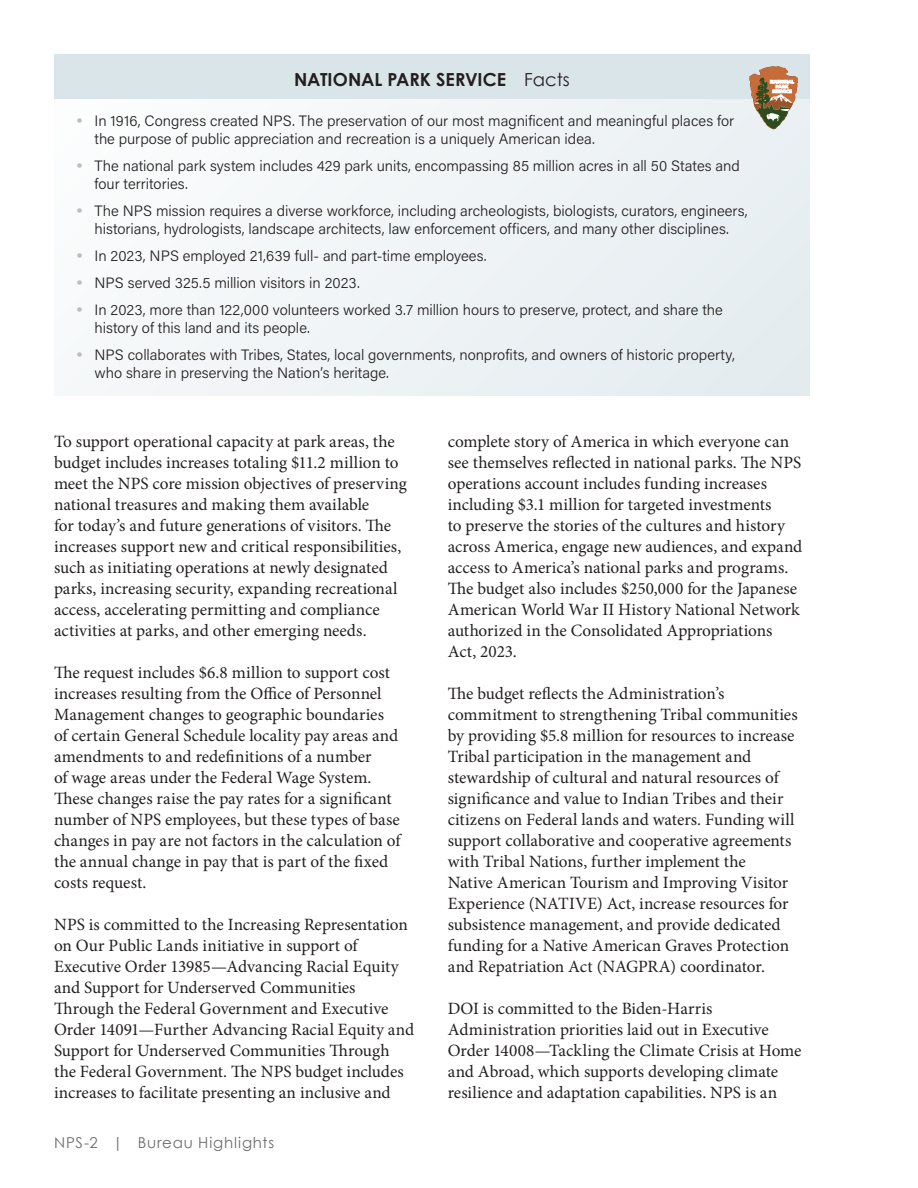
<style>
.page{position:relative;width:918px;height:1188px;background:#fff}
.page>*{position:absolute;margin:0;border:0;box-sizing:border-box;transform-origin:0 0}
.t1{font:700 18px "Century Gothic";letter-spacing:-.005em;color:#231f20}
.t2{font:17.25px/21px "Minion Pro";letter-spacing:-.005em;color:#231f20}
.t3{font:300 15px/18px "Acumin Pro";color:#231f20}
.t4{font:15px "Century Gothic";letter-spacing:.055em;color:#6c6d70}
.s1{font-weight:400}
.s2{font-family:"Century Gothic";font-weight:700;color:#bcbdc0}
</style>
<div class="page">
<div style="left:54px;top:54px;width:756px;height:342px;background:#f0f4f6"></div>
<div style="left:54px;top:54px;width:756px;height:45px;background:#dae5ea"></div>
<svg style="left:749px;top:66px;width:49px;height:63px"></svg>
<h2 class="t1" style="left:294px;top:65px;width:277px">NATIONAL PARK SERVICE <span class="s1">Facts</span></h2>
<p class="t3" style="left:94px;top:111px;width:641px;text-indent:-20px"><span class="s2">•</span> In 1916, Congress created NPS. The preservation of our most magnificent and meaningful places for the purpose of public appreciation and recreation is a uniquely American idea.</p>
<p class="t3" style="left:94px;top:156px;width:647px;text-indent:-20px"><span class="s2">•</span> The national park system includes 429 park units, encompassing 85 million acres in all 50 States and four territories.</p>
<p class="t3" style="left:75px;top:201px;width:674px;text-align:center"><span class="s2">•</span> The NPS mission requires a diverse workforce, including archeologists, biologists, curators, engineers, historians, hydrologists, landscape architects, law enforcement officers, and many other disciplines.</p>
<p class="t3" style="left:75px;top:246px;width:413px"><span class="s2">•</span> In 2023, NPS employed 21,639 full- and part-time employees.</p>
<p class="t3" style="left:75px;top:273px;width:286px"><span class="s2">•</span> NPS served 325.5 million visitors in 2023.</p>
<p class="t3" style="left:94px;top:300px;width:630px;text-indent:-20px"><span class="s2">•</span> In 2023, more than 122,000 volunteers worked 3.7 million hours to preserve, protect, and share the history of this land and its people.</p>
<p class="t3" style="left:94px;top:345px;width:642px;text-indent:-20px"><span class="s2">•</span> NPS collaborates with Tribes, States, local governments, nonprofits, and owners of historic property, who share in preserving the Nation’s heritage.</p>
<p class="t2" style="left:54px;top:431px;width:354px">To support operational capacity at park areas, the budget includes increases totaling $11.2 million to meet the NPS core mission objectives of preserving national treasures and making them available<br>for today’s and future generations of visitors. The increases support new and critical responsibilities, such as initiating operations at newly designated parks, increasing security, expanding recreational access, accelerating permitting and compliance activities at parks, and other emerging needs.</p>
<p class="t2" style="left:54px;top:662px;width:348px">The request includes $6.8 million to support cost increases resulting from the Office of Personnel Management changes to geographic boundaries of certain General Schedule locality pay areas and amendments to and redefinitions of a number<br>of wage areas under the Federal Wage System.<br>These changes raise the pay rates for a significant number of NPS employees, but these types of base changes in pay are not factors in the calculation of the annual change in pay that is part of the fixed costs request.</p>
<p class="t2" style="left:54px;top:914px;width:362px">NPS is committed to the Increasing Representation on Our Public Lands initiative in support of Executive Order 13985—Advancing Racial Equity and Support for Underserved Communities Through the Federal Government and Executive Order 14091—Further Advancing Racial Equity and Support for Underserved Communities Through the Federal Government. The NPS budget includes increases to facilitate presenting an inclusive and</p>
<p class="t4" style="left:54px;top:1132px;width:222px">NPS-2 | Bureau Highlights</p>
<p class="t2" style="left:448px;top:431px;width:356px">complete story of America in which everyone can see themselves reflected in national parks. The NPS operations account includes funding increases including $3.1 million for targeted investments<br>to preserve the stories of the cultures and history across America, engage new audiences, and expand access to America’s national parks and programs.<br>The budget also includes $250,000 for the Japanese American World War II History National Network authorized in the Consolidated Appropriations Act, 2023.</p>
<p class="t2" style="left:448px;top:683px;width:351px">The budget reflects the Administration’s commitment to strengthening Tribal communities by providing $5.8 million for resources to increase Tribal participation in the management and stewardship of cultural and natural resources of significance and value to Indian Tribes and their citizens on Federal lands and waters. Funding will support collaborative and cooperative agreements with Tribal Nations, further implement the<br>Native American Tourism and Improving Visitor Experience (NATIVE) Act, increase resources for subsistence management, and provide dedicated funding for a Native American Graves Protection and Repatriation Act (NAGPRA) coordinator.</p>
<p class="t2" style="left:448px;top:998px;width:355px">DOI is committed to the Biden-Harris Administration priorities laid out in Executive Order 14008—Tackling the Climate Crisis at Home and Abroad, which supports developing climate resilience and adaptation capabilities. NPS is an</p>
</div>
